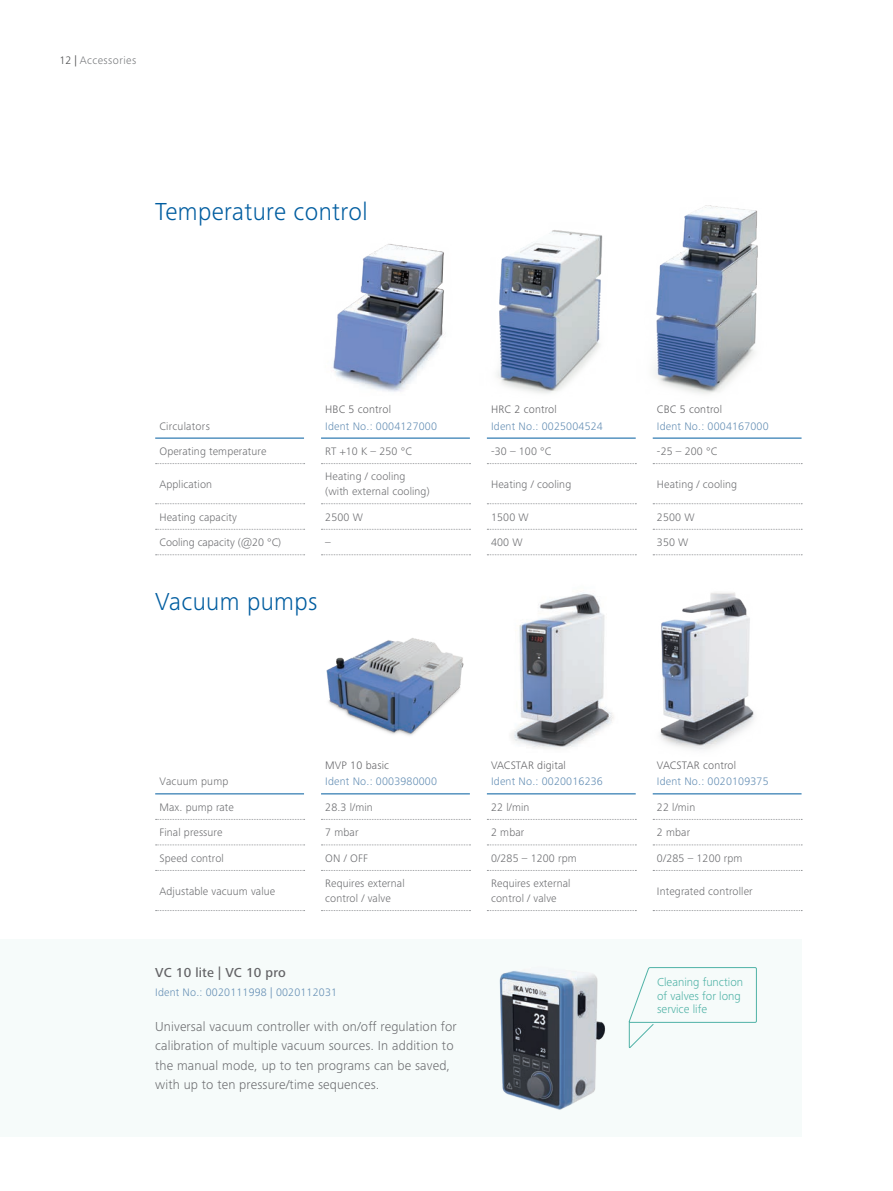
<style>
.page{position:relative;width:893px;height:1191px;background:#fff}
.page>*{position:absolute;margin:0;border:0;box-sizing:border-box;transform-origin:0 0}
.Fließtext_head_VERS{font:300 25.5px "Frutiger Next IKA";letter-spacing:.015em;color:#005da0}
.Fließtext_head{font:300 25.5px "Frutiger Next IKA";letter-spacing:.015em;color:#005da0}
.t1{font:300 13.5px/19.5px "Frutiger Next IKA";letter-spacing:.01em;color:#6c6d70}
.Fließtext{font:500 13.5px "Frutiger Next IKA";letter-spacing:.015em;color:#636366}
.USP_bubble_text{font:300 12px/13.5px "Frutiger Next IKA";color:#4fb2a6}
.t2{font:300 11.25px/15px "Frutiger Next IKA";letter-spacing:.01em;color:#6c6d70}
.Fließtext-2{font:300 11.25px "Frutiger Next IKA";letter-spacing:.015em;color:#648eb4}
.Fließtext-3{font:300 11.25px "Frutiger Next IKA";letter-spacing:.015em;color:#636366}
.t3{font:300 11.25px "Frutiger Next IKA";letter-spacing:.04em;color:#76787b}
.s1{color:#4b4c4d}
</style>
<div class="page">
<svg style="left:156px;top:463px;width:149px;height:1px"></svg>
<svg style="left:321px;top:463px;width:149px;height:1px"></svg>
<svg style="left:487px;top:463px;width:149px;height:1px"></svg>
<svg style="left:653px;top:463px;width:149px;height:1px"></svg>
<svg style="left:156px;top:503px;width:149px;height:1px"></svg>
<svg style="left:321px;top:503px;width:149px;height:1px"></svg>
<svg style="left:487px;top:503px;width:149px;height:1px"></svg>
<svg style="left:653px;top:503px;width:149px;height:1px"></svg>
<svg style="left:156px;top:529px;width:149px;height:1px"></svg>
<svg style="left:321px;top:529px;width:149px;height:1px"></svg>
<svg style="left:487px;top:529px;width:149px;height:1px"></svg>
<svg style="left:653px;top:529px;width:149px;height:1px"></svg>
<svg style="left:156px;top:554px;width:149px;height:1px"></svg>
<svg style="left:321px;top:554px;width:149px;height:1px"></svg>
<svg style="left:487px;top:554px;width:149px;height:1px"></svg>
<svg style="left:653px;top:554px;width:149px;height:1px"></svg>
<hr style="left:155px;top:438px;width:149px;height:1px;background:#005da0">
<hr style="left:321px;top:438px;width:149px;height:1px;background:#005da0">
<hr style="left:487px;top:438px;width:149px;height:1px;background:#005da0">
<hr style="left:653px;top:438px;width:148px;height:1px;background:#005da0">
<img style="left:333px;top:244px;width:111px;height:148px">
<img style="left:497px;top:230px;width:106px;height:164px">
<img style="left:654px;top:205px;width:104px;height:189px">
<img style="left:660px;top:592px;width:94px;height:158px">
<img style="left:512px;top:593px;width:102px;height:156px">
<img style="left:326px;top:638px;width:138px;height:98px">
<svg style="left:156px;top:819px;width:149px;height:1px"></svg>
<svg style="left:321px;top:819px;width:149px;height:1px"></svg>
<svg style="left:487px;top:819px;width:149px;height:1px"></svg>
<svg style="left:653px;top:819px;width:149px;height:1px"></svg>
<svg style="left:156px;top:844px;width:149px;height:1px"></svg>
<svg style="left:321px;top:844px;width:149px;height:1px"></svg>
<svg style="left:487px;top:844px;width:149px;height:1px"></svg>
<svg style="left:653px;top:844px;width:149px;height:1px"></svg>
<svg style="left:156px;top:870px;width:149px;height:1px"></svg>
<svg style="left:321px;top:870px;width:149px;height:1px"></svg>
<svg style="left:487px;top:870px;width:149px;height:1px"></svg>
<svg style="left:653px;top:870px;width:149px;height:1px"></svg>
<svg style="left:156px;top:910px;width:149px;height:1px"></svg>
<svg style="left:321px;top:910px;width:149px;height:1px"></svg>
<svg style="left:487px;top:910px;width:149px;height:1px"></svg>
<svg style="left:653px;top:910px;width:149px;height:1px"></svg>
<hr style="left:155px;top:793px;width:149px;height:1px;background:#005da0">
<hr style="left:321px;top:793px;width:149px;height:1px;background:#005da0">
<hr style="left:487px;top:793px;width:149px;height:1px;background:#005da0">
<hr style="left:653px;top:793px;width:148px;height:1px;background:#005da0">
<div style="left:0;top:938px;width:801px;height:198px;background:#f6fbfa"></div>
<img style="left:499px;top:971px;width:106px;height:139px">
<svg style="left:628px;top:967px;width:129px;height:80px"></svg>
<p class="t3" style="left:60px;top:54px;width:78px"><span class="s1">12 |</span> Accessories</p>
<p class="Fließtext_head_VERS" style="left:155px;top:197px;width:214px">Temperature control</p>
<p class="t2" style="left:159px;top:418px;width:52px">Circulators</p>
<p class="Fließtext-3" style="left:325px;top:403px;width:67px">HBC 5 control</p>
<p class="Fließtext-2" style="left:325px;top:419px;width:113px">Ident No.: 0004127000</p>
<p class="Fließtext-3" style="left:491px;top:403px;width:67px">HRC 2 control</p>
<p class="Fließtext-2" style="left:491px;top:419px;width:113px">Ident No.: 0025004524</p>
<p class="Fließtext-3" style="left:657px;top:403px;width:67px">CBC 5 control</p>
<p class="Fließtext-2" style="left:657px;top:419px;width:113px">Ident No.: 0004167000</p>
<p class="t2" style="left:159px;top:444px;width:108px">Operating temperature</p>
<p class="t2" style="left:325px;top:444px;width:88px">RT +10 K – 250 °C</p>
<p class="t2" style="left:491px;top:444px;width:62px">-30 – 100 °C</p>
<p class="t2" style="left:657px;top:444px;width:62px">-25 – 200 °C</p>
<p class="t2" style="left:159px;top:476px;width:54px">Application</p>
<p class="t2" style="left:325px;top:469px;width:106px">Heating / cooling (with external cooling)</p>
<p class="t2" style="left:491px;top:476px;width:82px">Heating / cooling</p>
<p class="t2" style="left:657px;top:476px;width:82px">Heating / cooling</p>
<p class="t2" style="left:159px;top:509px;width:79px">Heating capacity</p>
<p class="t2" style="left:325px;top:509px;width:39px">2500 W</p>
<p class="t2" style="left:491px;top:509px;width:39px">1500 W</p>
<p class="t2" style="left:657px;top:509px;width:39px">2500 W</p>
<p class="t2" style="left:159px;top:535px;width:123px">Cooling capacity (@20 °C)</p>
<p class="t2" style="left:325px;top:535px;width:7px">–</p>
<p class="t2" style="left:491px;top:535px;width:33px">400 W</p>
<p class="t2" style="left:657px;top:535px;width:33px">350 W</p>
<p class="Fließtext_head" style="left:155px;top:587px;width:164px">Vacuum pumps</p>
<p class="t2" style="left:159px;top:774px;width:71px">Vacuum pump</p>
<p class="Fließtext-3" style="left:325px;top:758px;width:65px">MVP 10 basic</p>
<p class="Fließtext-2" style="left:325px;top:775px;width:113px">Ident No.: 0003980000</p>
<p class="Fließtext-3" style="left:491px;top:758px;width:76px">VACSTAR digital</p>
<p class="Fließtext-2" style="left:491px;top:775px;width:113px">Ident No.: 0020016236</p>
<p class="Fließtext-3" style="left:657px;top:758px;width:81px">VACSTAR control</p>
<p class="Fließtext-2" style="left:657px;top:775px;width:113px">Ident No.: 0020109375</p>
<p class="t2" style="left:159px;top:799px;width:76px">Max. pump rate</p>
<p class="t2" style="left:325px;top:799px;width:49px">28.3 l/min</p>
<p class="t2" style="left:491px;top:799px;width:40px">22 l/min</p>
<p class="t2" style="left:657px;top:799px;width:40px">22 l/min</p>
<p class="t2" style="left:159px;top:825px;width:65px">Final pressure</p>
<p class="t2" style="left:325px;top:825px;width:35px">7 mbar</p>
<p class="t2" style="left:491px;top:825px;width:35px">2 mbar</p>
<p class="t2" style="left:657px;top:825px;width:35px">2 mbar</p>
<p class="t2" style="left:159px;top:850px;width:66px">Speed control</p>
<p class="t2" style="left:325px;top:850px;width:44px">ON / OFF</p>
<p class="t2" style="left:491px;top:850px;width:87px">0/285 – 1200 rpm</p>
<p class="t2" style="left:657px;top:850px;width:87px">0/285 – 1200 rpm</p>
<p class="t2" style="left:159px;top:883px;width:117px">Adjustable vacuum value</p>
<p class="t2" style="left:325px;top:875px;width:81px">Requires external control / valve</p>
<p class="t2" style="left:491px;top:875px;width:81px">Requires external control / valve</p>
<p class="t2" style="left:657px;top:883px;width:97px">Integrated controller</p>
<p class="Fließtext" style="left:155px;top:964px;width:132px">VC 10 lite | VC 10 pro</p>
<p class="Fließtext-2" style="left:155px;top:986px;width:183px">Ident No.: 0020111998 | 0020112031</p>
<p class="t1" style="left:155px;top:1016px;width:303px">Universal vacuum controller with on/off regulation for calibration of multiple vacuum sources. In addition to the manual mode, up to ten programs can be saved, with up to ten pressure/time sequences.</p>
<p class="USP_bubble_text" style="left:657px;top:975px;width:88px">Cleaning function</p>
<p class="USP_bubble_text" style="left:657px;top:989px;width:85px">of valves for long service life</p>
</div>
